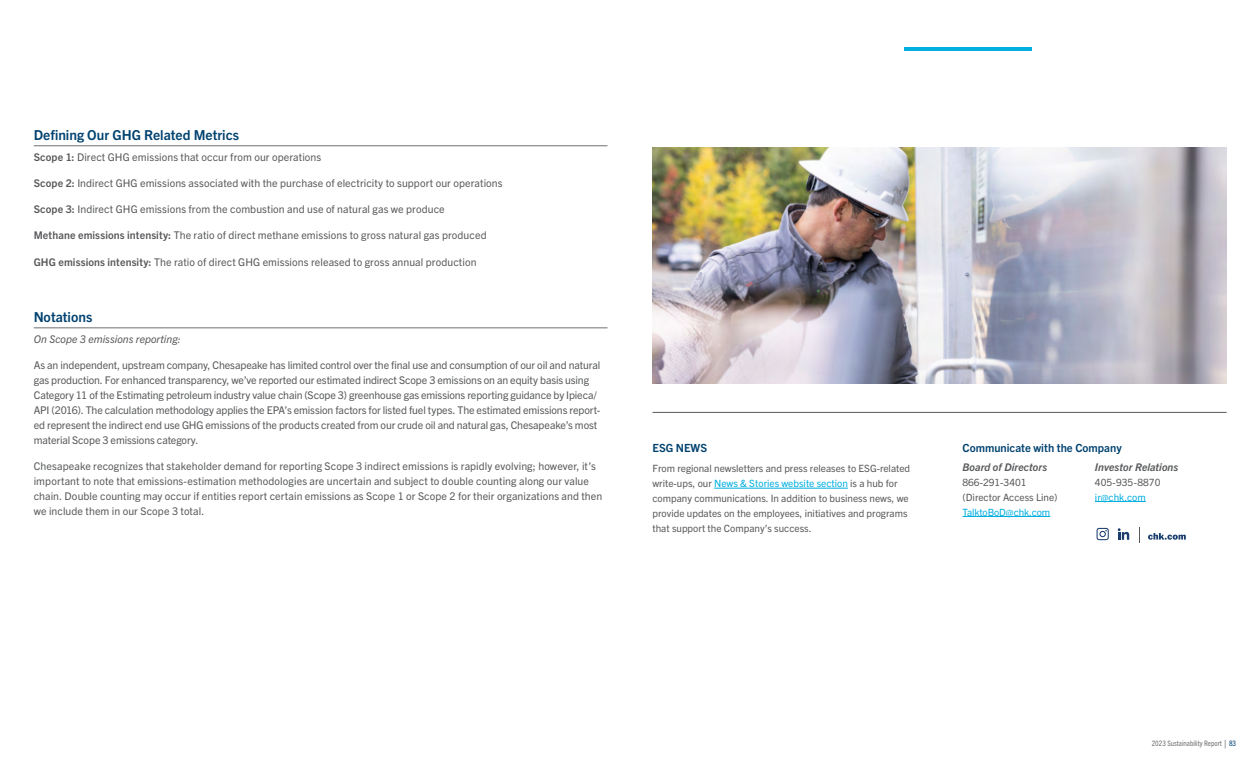
<style>
.page{position:relative;width:1260px;height:765px;background:#fff}
.page>*{position:absolute;margin:0;border:0;box-sizing:border-box;transform-origin:0 0}
.t1{font:700 13.75px "Trade Gothic Next LT Pro";color:#004270}
.t2{font:700 11.25px "Trade Gothic Next LT Pro";color:#004270}
.t3{font:10.62px/15px "Trade Gothic Next LT Pro";color:#58595b}
.t4{font:italic 700 10.62px "Trade Gothic Next LT Pro";letter-spacing:.005em;color:#58595b}
.t5{font:italic 10.62px "Trade Gothic Next LT Pro";letter-spacing:.005em;color:#58595b}
.t6{font:10px/15px "Trade Gothic Next LT Pro";color:#58595b}
.t7{font:10px "Trade Gothic Next LT Pro";letter-spacing:-.01em;color:#00aee0}
.t8{font:condensed 7.5px "Trade Gothic Next LT Pro";color:#6e6f72}
.s1{font-weight:700}
.s2{color:#00aee0}
.s3{font-size:11.25px}
.s4{color:#004270}
</style>
<div class="page">
<hr style="left:905px;top:47px;width:127px;height:4px;background:#00aee0">
<hr style="left:34px;top:146px;width:574px;height:1px;background:#6d6e71">
<hr style="left:34px;top:328px;width:574px;height:1px;background:#6d6e71">
<img style="left:652px;top:148px;width:574px;height:236px">
<hr style="left:714px;top:488px;width:134px;height:1px;background:#00aee0">
<hr style="left:962px;top:516px;width:88px;height:1px;background:#00aee0">
<hr style="left:1095px;top:501px;width:51px;height:1px;background:#00aee0">
<hr style="left:652px;top:412px;width:575px;height:1px;background:#58595b">
<svg style="left:1148px;top:533px;width:38px;height:7px"></svg>
<svg style="left:1118px;top:528px;width:11px;height:12px"></svg>
<svg style="left:1097px;top:528px;width:12px;height:12px"></svg>
<svg style="left:1139px;top:527px;width:1px;height:16px"></svg>
<p class="t1" style="left:34px;top:125px;width:207px">Defining Our GHG Related Metrics</p>
<p class="t3" style="left:34px;top:149px;width:289px"><span class="s1">Scope 1:</span> Direct GHG emissions that occur from our operations</p>
<p class="t3" style="left:34px;top:175px;width:470px"><span class="s1">Scope 2:</span> Indirect GHG emissions associated with the purchase of electricity to support our operations</p>
<p class="t3" style="left:34px;top:201px;width:413px"><span class="s1">Scope 3:</span> Indirect GHG emissions from the combustion and use of natural gas we produce</p>
<p class="t3" style="left:34px;top:227px;width:455px"><span class="s1">Methane emissions intensity:</span> The ratio of direct methane emissions to gross natural gas produced</p>
<p class="t3" style="left:34px;top:254px;width:444px"><span class="s1">GHG emissions intensity:</span> The ratio of direct GHG emissions released to gross annual production</p>
<p class="t1" style="left:34px;top:307px;width:60px">Notations</p>
<p class="t5" style="left:34px;top:331px;width:149px">On Scope 3 emissions reporting:</p>
<p class="t3" style="left:34px;top:357px;width:568px">As an independent, upstream company, Chesapeake has limited control over the final use and consumption of our oil and natural gas production. For enhanced transparency, we’ve reported our estimated indirect Scope 3 emissions on an equity basis using Category 11 of the Estimating petroleum industry value chain (Scope 3) greenhouse gas emissions reporting guidance by Ipieca/ API (2016). The calculation methodology applies the EPA’s emission factors for listed fuel types. The estimated emissions report&shy;ed represent the indirect end use GHG emissions of the products created from our crude oil and natural gas, Chesapeake’s most material Scope 3 emissions category.</p>
<p class="t3" style="left:34px;top:458px;width:570px">Chesapeake recognizes that stakeholder demand for reporting Scope 3 indirect emissions is rapidly evolving; however, it’s important to note that emissions-estimation methodologies are uncertain and subject to double counting along our value chain. Double counting may occur if entities report certain emissions as Scope 1 or Scope 2 for their organizations and then we include them in our Scope 3 total.</p>
<p class="t2" style="left:652px;top:440px;width:56px">ESG NEWS</p>
<p class="t6" style="left:652px;top:460px;width:259px">From regional newsletters and press releases to ESG-related write-ups, our <span class="s2">News &amp; Stories website section</span> is a hub for company communications. In addition to business news, we provide updates on the employees, initiatives and programs that support the Company’s success.</p>
<p class="t2" style="left:962px;top:440px;width:161px">Communicate with the Company</p>
<p class="t4" style="left:962px;top:459px;width:86px">Board of Directors</p>
<p class="t6" style="left:962px;top:474px;width:97px">866-291-3401 (Director Access Line)</p>
<p class="t7" style="left:962px;top:505px;width:89px">TalktoBoD@chk. com</p>
<p class="t4" style="left:1095px;top:459px;width:85px">Investor Relations</p>
<p class="t6" style="left:1095px;top:474px;width:67px">405-935-8870</p>
<p class="t7" style="left:1095px;top:490px;width:52px">ir@chk. com</p>
<p class="t8" style="left:1152px;top:739px;width:86px">2023 Sustainability Report <span class="s3">|</span> <span class="s4">83</span></p>
</div>
